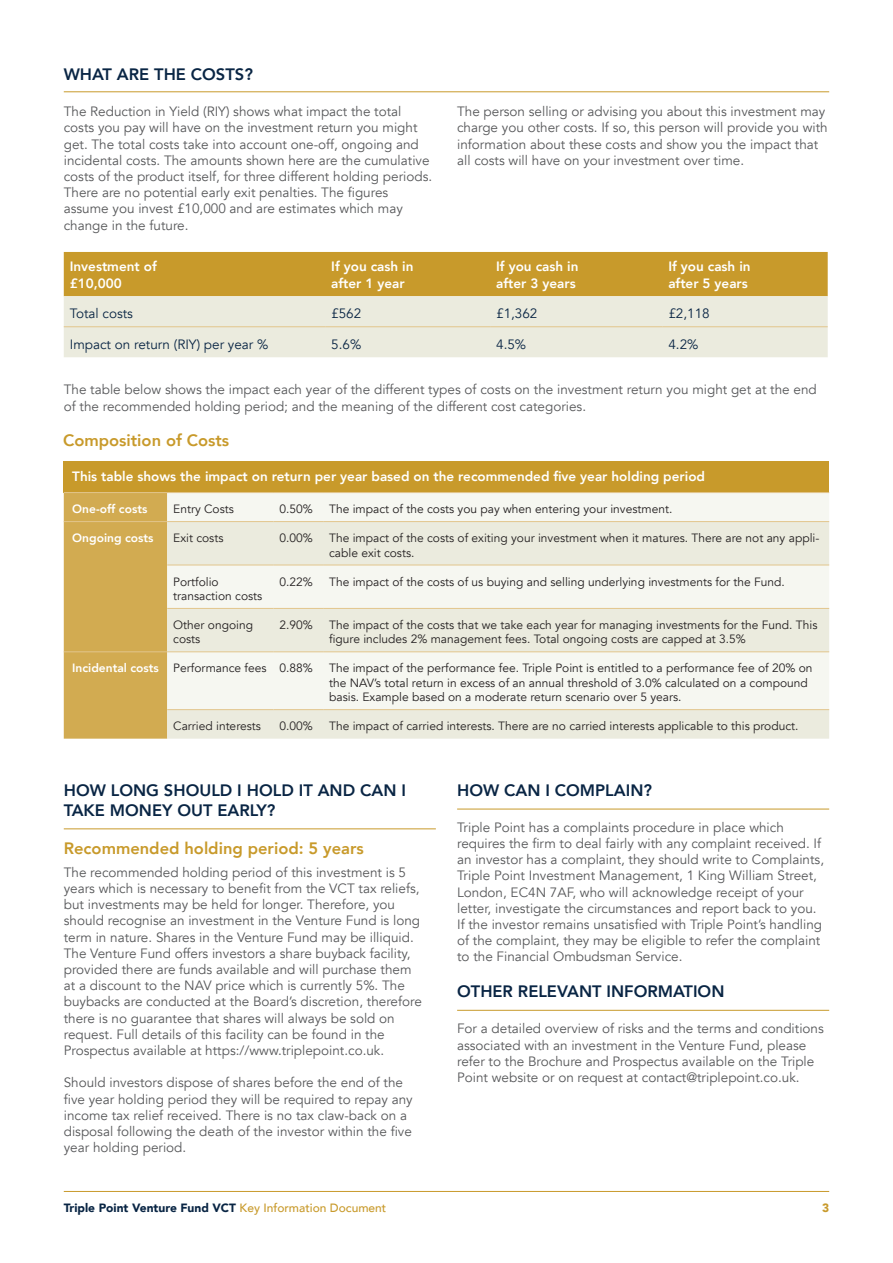
<style>
.page{position:relative;width:893px;height:1263px;background:#fff}
.page>*{position:absolute;margin:0;border:0;box-sizing:border-box;transform-origin:0 0}
.t1{font:800 16.5px/19.8px "Avenir";color:#092544}
.t2{font:800 16.5px "Avenir";color:#c89a2b}
.t3{font:13.5px/16.2px "Avenir";color:#57585a}
.t4{font:800 13.5px "Avenir";color:#fff}
.t5{font:13.5px "Avenir";color:#092544}
.t6{font:12px/14.4px "Avenir";color:#231f20}
.t7{font:900 12px "Avenir";color:#092544}
.t8{font:800 12px "Avenir";color:#fff}
.t9{font:900 12px "Avenir";color:#c89a2b}
.s1{font-weight:500;color:#c89a2b}
</style>
<div class="page">
<hr style="left:64px;top:91px;width:765px;height:1px;background:#c89a2b">
<hr style="left:64px;top:1191px;width:765px;height:1px;background:#c89a2b">
<div style="left:64px;top:252px;width:764px;height:44px;background:#c89a2b"></div>
<div style="left:64px;top:296px;width:764px;height:61px;background:#ebebde"></div>
<hr style="left:64px;top:326px;width:261px;height:1px;background:#e2c58c">
<hr style="left:325px;top:326px;width:165px;height:1px;background:#e2c58c">
<hr style="left:490px;top:326px;width:172px;height:1px;background:#e2c58c">
<hr style="left:662px;top:326px;width:166px;height:1px;background:#e2c58c">
<div style="left:64px;top:461px;width:765px;height:32px;background:#c89a2b"></div>
<div style="left:64px;top:493px;width:103px;height:246px;background:#d2ab51"></div>
<div style="left:167px;top:493px;width:662px;height:28px;background:#f6f7f1"></div>
<svg style="left:167px;top:522px;width:662px;height:217px;fill:#ebebde"></svg>
<hr style="left:64px;top:492px;width:103px;height:1px;background:#e2c58c">
<hr style="left:167px;top:492px;width:107px;height:1px;background:#e2c58c">
<hr style="left:274px;top:492px;width:49px;height:1px;background:#e2c58c">
<hr style="left:323px;top:492px;width:506px;height:1px;background:#e2c58c">
<hr style="left:64px;top:521px;width:103px;height:1px;background:#e2c58c">
<hr style="left:167px;top:521px;width:107px;height:1px;background:#e2c58c">
<hr style="left:274px;top:521px;width:49px;height:1px;background:#e2c58c">
<hr style="left:323px;top:521px;width:506px;height:1px;background:#e2c58c">
<hr style="left:167px;top:565px;width:107px;height:1px;background:#e2c58c">
<hr style="left:274px;top:565px;width:49px;height:1px;background:#e2c58c">
<hr style="left:323px;top:565px;width:506px;height:1px;background:#e2c58c">
<hr style="left:167px;top:608px;width:107px;height:1px;background:#e2c58c">
<hr style="left:274px;top:608px;width:49px;height:1px;background:#e2c58c">
<hr style="left:323px;top:608px;width:506px;height:1px;background:#e2c58c">
<hr style="left:64px;top:651px;width:103px;height:1px;background:#e2c58c">
<hr style="left:167px;top:651px;width:107px;height:1px;background:#e2c58c">
<hr style="left:274px;top:651px;width:49px;height:1px;background:#e2c58c">
<hr style="left:323px;top:651px;width:506px;height:1px;background:#e2c58c">
<hr style="left:167px;top:709px;width:107px;height:1px;background:#e2c58c">
<hr style="left:274px;top:709px;width:49px;height:1px;background:#e2c58c">
<hr style="left:323px;top:709px;width:506px;height:1px;background:#e2c58c">
<hr style="left:64px;top:828px;width:372px;height:1px;background:#c89a2b">
<hr style="left:457px;top:809px;width:372px;height:1px;background:#c89a2b">
<hr style="left:457px;top:1010px;width:372px;height:1px;background:#c89a2b">
<p class="t1" style="left:64px;top:65px;width:191px">WHAT ARE THE COSTS?</p>
<p class="t3" style="left:64px;top:104px;width:370px">The Reduction in Yield (RIY) shows what impact the total costs you pay will have on the investment return you might get. The total costs take into account one-off, ongoing and incidental costs. The amounts shown here are the cumulative costs of the product itself, for three different holding periods.<br>There are no potential early exit penalties. The figures assume you invest £10,000 and are estimates which may change in the future.</p>
<p class="t3" style="left:457px;top:104px;width:372px">The person selling or advising you about this investment may charge you other costs. If so, this person will provide you with information about these costs and show you the impact that all costs will have on your investment over time.</p>
<p class="t4" style="left:70px;top:256px;width:88px">Investment of</p>
<p class="t4" style="left:70px;top:272px;width:53px">£10,000</p>
<p class="t4" style="left:331px;top:256px;width:84px">If you cash in</p>
<p class="t4" style="left:331px;top:272px;width:75px">after 1 year</p>
<p class="t4" style="left:496px;top:256px;width:84px">If you cash in</p>
<p class="t4" style="left:496px;top:272px;width:81px">after 3 years</p>
<p class="t4" style="left:668px;top:256px;width:84px">If you cash in</p>
<p class="t4" style="left:668px;top:272px;width:81px">after 5 years</p>
<p class="t5" style="left:70px;top:306px;width:65px">Total costs</p>
<p class="t5" style="left:331px;top:306px;width:32px">£562</p>
<p class="t5" style="left:496px;top:306px;width:43px">£1,362</p>
<p class="t5" style="left:668px;top:306px;width:43px">£2,118</p>
<p class="t5" style="left:70px;top:336px;width:200px">Impact on return (RIY) per year %</p>
<p class="t5" style="left:331px;top:336px;width:32px">5.6%</p>
<p class="t5" style="left:496px;top:336px;width:32px">4.5%</p>
<p class="t5" style="left:668px;top:336px;width:32px">4.2%</p>
<p class="t3" style="left:64px;top:382px;width:754px">The table below shows the impact each year of the different types of costs on the investment return you might get at the end of the recommended holding period; and the meaning of the different cost categories.</p>
<p class="t2" style="left:63px;top:427px;width:168px">Composition of Costs</p>
<p class="t4" style="left:72px;top:465px;width:634px">This table shows the impact on return per year based on the recommended five year holding period</p>
<p class="t8" style="left:72px;top:500px;width:77px">One-off costs</p>
<p class="t6" style="left:173px;top:502px;width:62px">Entry Costs</p>
<p class="t6" style="left:280px;top:502px;width:35px">0.50%</p>
<p class="t6" style="left:329px;top:502px;width:345px">The impact of the costs you pay when entering your investment.</p>
<p class="t8" style="left:72px;top:529px;width:83px">Ongoing costs</p>
<p class="t6" style="left:173px;top:531px;width:52px">Exit costs</p>
<p class="t6" style="left:280px;top:531px;width:35px">0.00%</p>
<p class="t6" style="left:329px;top:531px;width:492px">The impact of the costs of exiting your investment when it matures. There are not any appli&shy;cable exit costs.</p>
<p class="t6" style="left:173px;top:574px;width:47px">Portfolio</p>
<p class="t6" style="left:173px;top:589px;width:91px">transaction costs</p>
<p class="t6" style="left:280px;top:574px;width:35px">0.22%</p>
<p class="t6" style="left:329px;top:574px;width:457px">The impact of the costs of us buying and selling underlying investments for the Fund.</p>
<p class="t6" style="left:173px;top:618px;width:81px">Other ongoing costs</p>
<p class="t6" style="left:280px;top:618px;width:35px">2.90%</p>
<p class="t6" style="left:329px;top:618px;width:490px">The impact of the costs that we take each year for managing investments for the Fund. This figure includes 2% management fees. Total ongoing costs are capped at 3.5%</p>
<p class="t8" style="left:72px;top:659px;width:88px">Incidental costs</p>
<p class="t6" style="left:173px;top:661px;width:95px">Performance fees</p>
<p class="t6" style="left:280px;top:661px;width:35px">0.88%</p>
<p class="t6" style="left:329px;top:661px;width:485px">The impact of the performance fee. Triple Point is entitled to a performance fee of 20% on the NAV’s total return in excess of an annual threshold of 3.0% calculated on a compound basis. Example based on a moderate return scenario over 5 years.</p>
<p class="t6" style="left:173px;top:719px;width:89px">Carried interests</p>
<p class="t6" style="left:280px;top:719px;width:35px">0.00%</p>
<p class="t6" style="left:329px;top:719px;width:471px">The impact of carried interests. There are no carried interests applicable to this product.</p>
<p class="t1" style="left:64px;top:780px;width:344px">HOW LONG SHOULD I HOLD IT AND CAN I<br>TAKE MONEY OUT EARLY?</p>
<p class="t2" style="left:64px;top:836px;width:302px">Recommended holding period: 5 years</p>
<p class="t3" style="left:64px;top:864px;width:360px">The recommended holding period of this investment is 5 years which is necessary to benefit from the VCT tax reliefs, but investments may be held for longer. Therefore, you should recognise an investment in the Venture Fund is long term in nature. Shares in the Venture Fund may be illiquid.<br>The Venture Fund offers investors a share buyback facility, provided there are funds available and will purchase them at a discount to the NAV price which is currently 5%. The buybacks are conducted at the Board’s discretion, therefore there is no guarantee that shares will always be sold on request. Full details of this facility can be found in the Prospectus available at https://www.triplepoint.co.uk.</p>
<p class="t3" style="left:64px;top:1075px;width:350px">Should investors dispose of shares before the end of the five year holding period they will be required to repay any income tax relief received. There is no tax claw-back on a disposal following the death of the investor within the five year holding period.</p>
<p class="t1" style="left:457px;top:780px;width:196px">HOW CAN I COMPLAIN?</p>
<p class="t3" style="left:457px;top:819px;width:368px">Triple Point has a complaints procedure in place which requires the firm to deal fairly with any complaint received. If an investor has a complaint, they should write to Complaints, Triple Point Investment Management, 1 King William Street, London, EC4N 7AF, who will acknowledge receipt of your letter, investigate the circumstances and report back to you.</p>
<p class="t3" style="left:457px;top:916px;width:366px">If the investor remains unsatisfied with Triple Point’s handling of the complaint, they may be eligible to refer the complaint to the Financial Ombudsman Service.</p>
<p class="t1" style="left:457px;top:982px;width:269px">OTHER RELEVANT INFORMATION</p>
<p class="t3" style="left:457px;top:1021px;width:368px">For a detailed overview of risks and the terms and conditions associated with an investment in the Venture Fund, please refer to the Brochure and Prospectus available on the Triple Point website or on request at contact@triplepoint.co.uk.</p>
<p class="t7" style="left:64px;top:1197px;width:324px">Triple Point Venture Fund VCT <span class="s1">Key Information Document</span></p>
<p class="t9" style="left:822px;top:1197px;width:9px">3</p>
</div>
